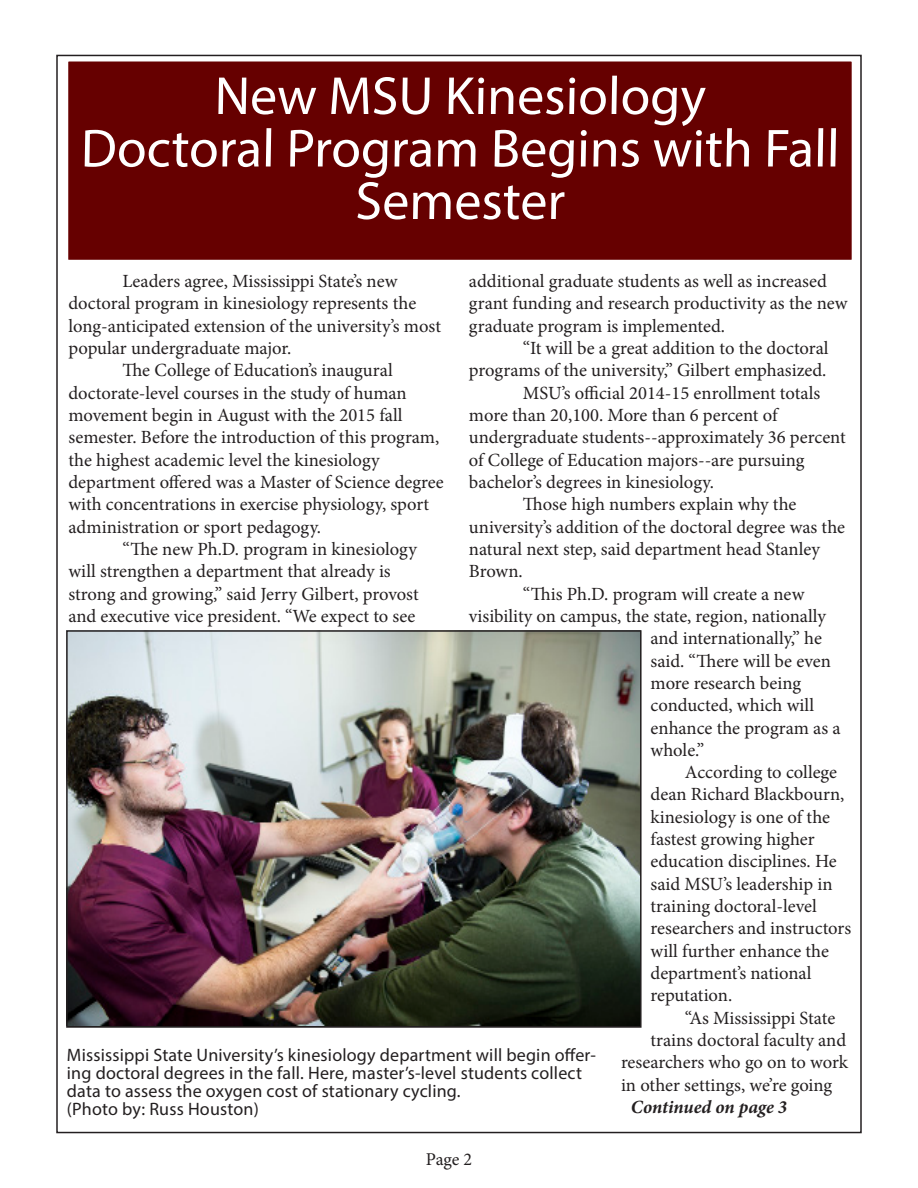
<style>
.page{position:relative;width:918px;height:1188px;background:#fff}
.page>*{position:absolute;margin:0;border:0;box-sizing:border-box;transform-origin:0 0}
.t1{font:54px/52.5px "Myriad Pro";color:#fff;text-align:center}
.t2{font:18.6px/22.4px "Minion Pro";color:#231f20}
.t3{font:italic 700 18.6px "Minion Pro";color:#231f20}
.t4{font:18px/18px "Myriad Pro";letter-spacing:.01em;color:#231f20}
.t5{font:18px "Minion Pro";color:#231f20}
</style>
<div class="page">
<div style="left:68px;top:61px;width:784px;height:200px;background:#600"></div>
<div style="left:67px;top:60px;width:786px;height:201px;border:2px solid #fff"></div>
<img style="left:69px;top:633px;width:570px;height:392px">
<div style="left:66px;top:630px;width:576px;height:398px;border:2px solid #231f20"></div>
<p class="t1" style="left:214px;top:69px;width:493px">New MSU Kinesiology</p>
<p class="t1" style="left:81px;top:121px;width:761px">Doctoral Program Begins with Fall<br>Semester</p>
<p class="t2" style="left:68px;top:270px;width:374px;text-indent:54px">Leaders agree, Mississippi State’s new doctoral program in kinesiology represents the long-anticipated extension of the university’s most popular undergraduate major.</p>
<p class="t2" style="left:68px;top:359px;width:377px;text-indent:54px">The College of Education’s inaugural doctorate-level courses in the study of human movement begin in August with the 2015 fall semester. Before the introduction of this program, the highest academic level the kinesiology department offered was a Master of Science degree with concentrations in exercise physiology, sport administration or sport pedagogy.</p>
<p class="t2" style="left:68px;top:538px;width:352px;text-indent:54px">“The new Ph.D. program in kinesiology will strengthen a department that already is strong and growing,” said Jerry Gilbert, provost and executive vice president. “We expect to see</p>
<p class="t2" style="left:469px;top:270px;width:380px">additional graduate students as well as increased grant funding and research productivity as the new graduate program is implemented.</p>
<p class="t2" style="left:469px;top:337px;width:361px;text-align:right">“It will be a great addition to the doctoral programs of the university,” Gilbert emphasized.</p>
<p class="t2" style="left:469px;top:382px;width:378px;text-indent:54px">MSU’s official 2014-15 enrollment totals more than 20,100. More than 6 percent of undergraduate students--approximately 36 percent of College of Education majors--are pursuing bachelor’s degrees in kinesiology.</p>
<p class="t2" style="left:469px;top:493px;width:378px;text-indent:54px">Those high numbers explain why the university’s addition of the doctoral degree was the natural next step, said department head Stanley Brown.</p>
<p class="t2" style="left:523px;top:583px;width:283px">“This Ph.D. program will create a new</p>
<p class="t2" style="left:469px;top:605px;width:359px">visibility on campus, the state, region, nationally</p>
<p class="t2" style="left:651px;top:627px;width:173px">and internationally,” he</p>
<p class="t2" style="left:651px;top:650px;width:182px">said. “There will be even</p>
<p class="t2" style="left:651px;top:672px;width:152px">more research being</p>
<p class="t2" style="left:651px;top:694px;width:165px">conducted, which will</p>
<p class="t2" style="left:651px;top:716px;width:192px">enhance the program as a</p>
<p class="t2" style="left:651px;top:739px;width:55px">whole.”</p>
<p class="t2" style="left:651px;top:761px;width:202px;text-indent:34px">According to college dean Richard Blackbourn, kinesiology is one of the fastest growing higher education disciplines. He said MSU’s leadership in training doctoral-level researchers and instructors will further enhance the department’s national reputation.</p>
<p class="t2" style="left:685px;top:1007px;width:152px">“As Mississippi State</p>
<p class="t2" style="left:651px;top:1029px;width:197px">trains doctoral faculty and</p>
<p class="t2" style="left:621px;top:1051px;width:229px">researchers who go on to work</p>
<p class="t2" style="left:621px;top:1074px;width:213px">in other settings, we’re going</p>
<p class="t3" style="left:631px;top:1094px;width:158px">Continued on page 3</p>
<p class="t4" style="left:67px;top:1045px;width:531px">Mississippi State University’s kinesiology department will begin offer&shy;ing doctoral degrees in the fall. Here, master’s-level students collect data to assess the oxygen cost of stationary cycling.</p>
<p class="t4" style="left:67px;top:1099px;width:193px">(Photo by: Russ Houston)</p>
<p class="t5" style="left:426px;top:1147px;width:48px">Page 2</p>
</div>
